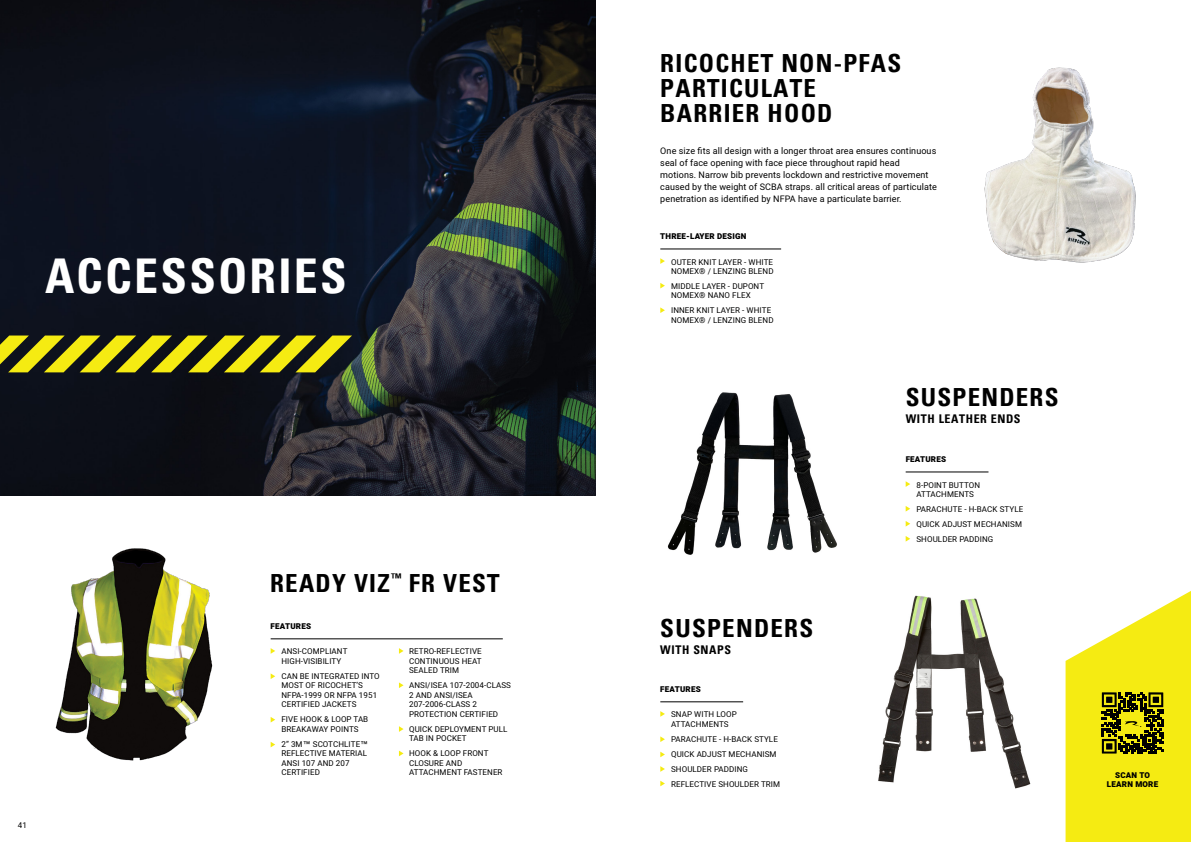
<style>
.page{position:relative;width:1191px;height:842px;background:#fff}
.page>*{position:absolute;margin:0;border:0;box-sizing:border-box;transform-origin:0 0}
.t1{font:700 condensed 48px "Univers";letter-spacing:.045em;color:#fff}
.t2{font:700 condensed 25px/25px "Univers";letter-spacing:.05em;color:#000}
.t3{font:700 condensed 12px "Univers";letter-spacing:.05em;color:#000}
.t4{font:9px/12px "Heebo";letter-spacing:.01em;color:#000101}
.t5{font:8px/9.5px "Heebo";letter-spacing:.01em;color:#000}
.t6{font:8px/9.5px "Heebo";letter-spacing:.01em;color:#000101}
.t7{font:900 8px "Heebo";letter-spacing:.025em;color:#000101}
.t8{font:900 8px/9.6px "Heebo";letter-spacing:.025em;color:#000;text-align:center}
.s1{font-family:"Helvetica"}
</style>
<div class="page">
<img style="left:0;top:0;width:595px;height:495px">
<img style="left:55px;top:548px;width:158px;height:213px">
<img style="left:667px;top:392px;width:170px;height:163px">
<img style="left:878px;top:596px;width:153px;height:193px">
<hr style="left:271px;top:639px;width:232px;height:1px;background:#000">
<svg style="left:271px;top:648px;width:4px;height:6px"></svg>
<svg style="left:399px;top:648px;width:4px;height:6px"></svg>
<svg style="left:399px;top:682px;width:4px;height:6px"></svg>
<svg style="left:399px;top:726px;width:4px;height:6px"></svg>
<svg style="left:399px;top:751px;width:4px;height:5px"></svg>
<svg style="left:271px;top:673px;width:4px;height:6px"></svg>
<svg style="left:271px;top:717px;width:4px;height:5px"></svg>
<svg style="left:271px;top:742px;width:4px;height:5px"></svg>
<hr style="left:905px;top:472px;width:83px;height:1px;background:#000101">
<svg style="left:905px;top:481px;width:5px;height:6px"></svg>
<svg style="left:905px;top:506px;width:5px;height:5px"></svg>
<svg style="left:905px;top:521px;width:5px;height:6px"></svg>
<svg style="left:905px;top:536px;width:5px;height:6px"></svg>
<hr style="left:660px;top:702px;width:83px;height:1px;background:#000101">
<hr style="left:660px;top:249px;width:121px;height:1px;background:#000101">
<svg style="left:660px;top:711px;width:5px;height:6px"></svg>
<svg style="left:660px;top:258px;width:5px;height:6px"></svg>
<svg style="left:660px;top:736px;width:5px;height:6px"></svg>
<svg style="left:660px;top:283px;width:5px;height:5px"></svg>
<svg style="left:660px;top:752px;width:5px;height:5px"></svg>
<svg style="left:660px;top:307px;width:5px;height:6px"></svg>
<svg style="left:660px;top:766px;width:5px;height:6px"></svg>
<svg style="left:660px;top:781px;width:5px;height:5px"></svg>
<svg style="left:0;top:335px;width:352px;height:37px;background:#8c8916"></svg>
<svg style="left:1065px;top:591px;width:126px;height:251px;background:#e5de38"></svg>
<img style="left:984px;top:67px;width:152px;height:196px">
<h1 class="t1" style="left:45px;top:246px;width:303px">ACCESSORIES</h1>
<p class="t5" style="left:18px;top:820px;width:11px">41</p>
<h2 class="t2" style="left:270px;top:570px;width:231px">READY VIZ<sup>™</sup> FR VEST</h2>
<p class="t8" style="left:271px;top:622px;width:42px">FEATURES</p>
<p class="t5" style="left:281px;top:647px;width:68px">ANSI-COMPLIANT<br>HIGH-VISIBILITY</p>
<p class="t5" style="left:281px;top:671px;width:100px">CAN BE INTEGRATED INTO<br>MOST OF RICOCHET’S<br>NFPA-1999 OR NFPA 1951<br>CERTIFIED JACKETS</p>
<p class="t5" style="left:281px;top:715px;width:88px">FIVE HOOK &amp; LOOP TAB<br>BREAKAWAY POINTS</p>
<p class="t5" style="left:281px;top:739px;width:88px">2” 3M<span class="s1">™</span> SCOTCHLITE<span class="s1">™<br></span>REFLECTIVE MATERIAL<br>ANSI 107 AND 207<br>CERTIFIED</p>
<p class="t5" style="left:409px;top:647px;width:74px;text-align:justify">RETRO-REFLECTIVE CONTINUOUS HEAT SEALED TRIM</p>
<p class="t5" style="left:409px;top:681px;width:103px">ANSI/ISEA 107-2004-CLASS<br>2 AND ANSI/ISEA<br>207-2006-CLASS 2<br>PROTECTION CERTIFIED</p>
<p class="t5" style="left:409px;top:724px;width:100px">QUICK DEPLOYMENT PULL<br>TAB IN POCKET</p>
<p class="t5" style="left:409px;top:748px;width:95px">HOOK &amp; LOOP FRONT<br>CLOSURE AND<br>ATTACHMENT FASTENER</p>
<h2 class="t2" style="left:660px;top:51px;width:242px">RICOCHET NON-PFAS<br>PARTICULATE<br>BARRIER HOOD</h2>
<p class="t4" style="left:660px;top:145px;width:278px">One size fits all design with a longer throat area ensures continuous seal of face opening with face piece throughout rapid head motions. Narrow bib prevents lockdown and restrictive movement caused by the weight of SCBA straps. all critical areas of particulate penetration as identified by NFPA have a particulate barrier.</p>
<p class="t7" style="left:660px;top:231px;width:88px">THREE-LAYER DESIGN</p>
<p class="t6" style="left:671px;top:257px;width:104px">OUTER KNIT LAYER - WHITE<br>NOMEX® / LENZING BLEND</p>
<p class="t6" style="left:671px;top:281px;width:95px">MIDDLE LAYER - DUPONT<br>NOMEX® NANO FLEX</p>
<p class="t6" style="left:671px;top:306px;width:104px">INNER KNIT LAYER - WHITE<br>NOMEX® / LENZING BLEND</p>
<h2 class="t2" style="left:660px;top:615px;width:154px">SUSPENDERS</h2>
<h3 class="t3" style="left:660px;top:642px;width:72px">WITH SNAPS</h3>
<p class="t7" style="left:660px;top:684px;width:42px">FEATURES</p>
<p class="t6" style="left:671px;top:710px;width:67px">SNAP WITH LOOP<br>ATTACHMENTS</p>
<p class="t6" style="left:671px;top:731px;width:111px;line-height:14.9px">PARACHUTE - H-BACK STYLE<br>QUICK ADJUST MECHANISM<br>SHOULDER PADDING<br>REFLECTIVE SHOULDER TRIM</p>
<h2 class="t2" style="left:905px;top:385px;width:154px">SUSPENDERS</h2>
<h3 class="t3" style="left:905px;top:412px;width:116px">WITH LEATHER ENDS</h3>
<p class="t7" style="left:905px;top:454px;width:42px">FEATURES</p>
<p class="t6" style="left:916px;top:480px;width:65px">8-POINT BUTTON<br>ATTACHMENTS</p>
<p class="t6" style="left:916px;top:502px;width:108px;line-height:14.9px">PARACHUTE - H-BACK STYLE<br>QUICK ADJUST MECHANISM<br>SHOULDER PADDING</p>
<p class="t8" style="left:1107px;top:770px;width:53px">SCAN TO<br>LEARN MORE</p>
</div>
